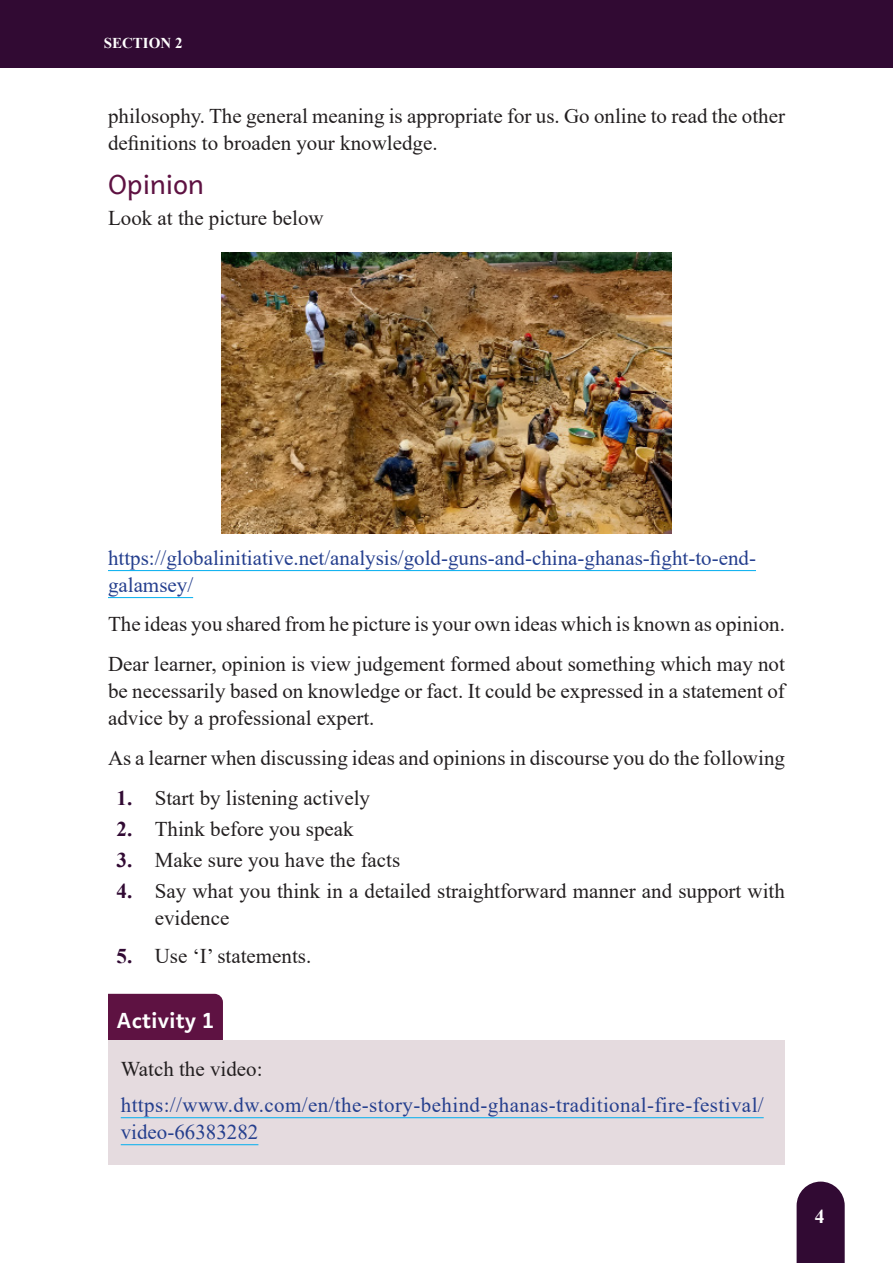
<style>
.page{position:relative;width:893px;height:1263px;background:#fff}
.page>*{position:absolute;margin:0;border:0;box-sizing:border-box;transform-origin:0 0}
.Heading_3{font:27px "Andika New Basic";color:#5e1242}
.Body{font:21px/27px "Times New Roman";color:#231f20}
.Body_Indent{font:21px/27px "Times New Roman";color:#231f20}
.Body-2{font:21px/27px "Times New Roman";color:#253f8e}
.Activity_Body{font:21px/27px "Times New Roman";letter-spacing:.02em;color:#253f8e}
.Activity_Body-2{font:21px "Times New Roman";color:#231f20}
.Activity_Heading{font:700 21px "Andika";color:#fff}
.t1{font:700 19.5px "Times New Roman";color:#fff}
.t2{font:700 15px "Times New Roman";color:#fff}
.s1{font-weight:700;color:#310a33}
</style>
<div class="page">
<div style="left:0;top:0;width:893px;height:68px;background:#310a33"></div>
<svg style="left:797px;top:1181px;width:48px;height:82px;background:#401c42"></svg>
<hr style="left:108px;top:570px;width:648px;height:1px;background:#00aeef">
<hr style="left:108px;top:597px;width:85px;height:1px;background:#00aeef">
<div style="left:108px;top:994px;width:115px;height:47px;background:#5e1242"></div>
<div style="left:108px;top:1041px;width:677px;height:61px;background:#e5dbdf"></div>
<div style="left:108px;top:1076px;width:677px;height:88px;background:#e5dbdf"></div>
<hr style="left:121px;top:1117px;width:643px;height:1px;background:#00aeef">
<hr style="left:121px;top:1144px;width:137px;height:1px;background:#00aeef">
<img style="left:221px;top:252px;width:450px;height:281px">
<p class="t2" style="left:104px;top:32px;width:80px">SECTION 2</p>
<p class="Body" style="left:108px;top:101px;width:678px">philosophy. The general meaning is appropriate for us. Go online to read the other definitions to broaden your knowledge.</p>
<p class="Heading_3" style="left:108px;top:159px;width:97px">Opinion</p>
<p class="Body" style="left:108px;top:204px;width:217px">Look at the picture below</p>
<p class="Body-2" style="left:108px;top:543px;width:650px">https://globalinitiative.net/analysis/gold-guns-and-china-ghanas-fight-to-end&shy;galamsey/</p>
<p class="Body" style="left:108px;top:610px;width:678px">The ideas you shared from he picture is your own ideas which is known as opinion.</p>
<p class="Body" style="left:108px;top:650px;width:678px;text-align:justify">Dear learner, opinion is view judgement formed about something which may not be necessarily based on knowledge or fact. It could be expressed in a statement of advice by a professional expert.</p>
<p class="Body" style="left:108px;top:744px;width:678px">As a learner when discussing ideas and opinions in discourse you do the following</p>
<p class="Body_Indent" style="left:117px;top:783px;width:255px"><span class="s1">1.</span> Start by listening actively</p>
<p class="Body_Indent" style="left:117px;top:815px;width:239px"><span class="s1">2.</span> Think before you speak</p>
<p class="Body_Indent" style="left:117px;top:846px;width:285px"><span class="s1">3.</span> Make sure you have the facts</p>
<p class="Body_Indent" style="left:155px;top:877px;width:632px;text-indent:-38px"><span class="s1">4.</span> Say what you think in a detailed straightforward manner and support with evidence</p>
<p class="Body_Indent" style="left:117px;top:941px;width:196px"><span class="s1">5.</span> Use ‘I’ statements.</p>
<p class="Activity_Heading" style="left:117px;top:1008px;width:99px">Activity 1</p>
<p class="Activity_Body-2" style="left:121px;top:1054px;width:143px">Watch the video:</p>
<p class="Activity_Body" style="left:121px;top:1090px;width:645px">https://www.dw.com/en/the-story-behind-ghanas-traditional-fire-festival/ video-66383282</p>
<p class="t1" style="left:815px;top:1202px;width:11px">4</p>
</div>
